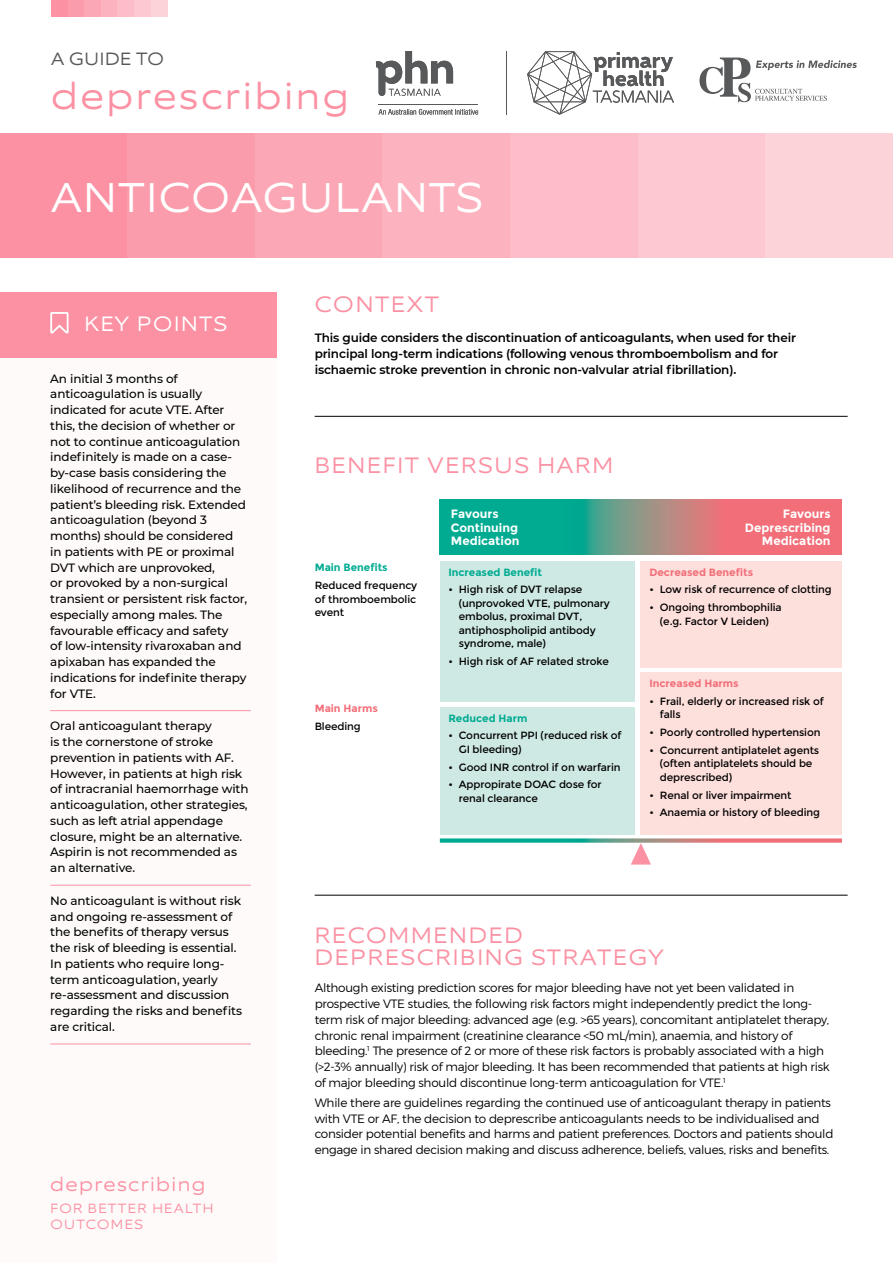
<style>
.page{position:relative;width:893px;height:1263px;background:#fff}
.page>*{position:absolute;margin:0;border:0;box-sizing:border-box;transform-origin:0 0}
.t1{font:300 42px "Equip Extended";letter-spacing:.035em;color:#fff}
.t2{font:300 37.5px "Equip Extended";letter-spacing:.07em;color:#fb91a3}
.HEADING{font:300 22.5px/22.5px "Equip Extended";letter-spacing:.08em;color:#fb91a3}
.Key_Points_Header{font:300 21px "Equip Extended";letter-spacing:.075em;color:#fff}
.t3{font:300 19.5px "Equip Extended";letter-spacing:.07em;color:#fb91a3}
.SUBHEADING{font:300 18px "Equip Extended";letter-spacing:.03em;color:#58595b}
.t4{font:300 13.5px/16.2px "Equip Extended";letter-spacing:.1em;color:#fb91a3}
.BODY_TEXT{font:500 12px/15.8px "Montserrat";letter-spacing:-.01em;color:#000}
.BODY_TEXT-2{font:300 12px/15.8px "Montserrat";letter-spacing:-.02em;color:#000}
.BODY_TEXT-3{font:600 12px/15.8px "Montserrat";letter-spacing:-.01em;color:#000}
.t5{font:700 12px/13.5px "Montserrat";color:#fff}
.BODY_TEXT-4{font:10.5px/13.5px "Montserrat";letter-spacing:-.01em;color:#000}
.t6{font:700 10.5px "Montserrat";color:#f26e78}
.t7{font:700 10.5px "Montserrat";color:#00ab92}
</style>
<div class="page">
<div style="left:51px;top:0;width:17px;height:17px;background:#fb91a3"></div>
<div style="left:68px;top:0;width:16px;height:17px;background:#fb9cac"></div>
<div style="left:84px;top:0;width:17px;height:17px;background:#fca7b5"></div>
<div style="left:101px;top:0;width:17px;height:17px;background:#fcb2bf"></div>
<div style="left:118px;top:0;width:16px;height:17px;background:#fcbdc8"></div>
<div style="left:134px;top:0;width:17px;height:17px;background:#fdc8d1"></div>
<div style="left:151px;top:0;width:17px;height:17px;background:#fdd3da"></div>
<div style="left:0;top:133px;width:128px;height:125px;background:#fb91a3"></div>
<div style="left:128px;top:133px;width:127px;height:125px;background:#fb9cac"></div>
<div style="left:255px;top:133px;width:128px;height:125px;background:#fca7b5"></div>
<div style="left:383px;top:133px;width:127px;height:125px;background:#fcb2bf"></div>
<div style="left:510px;top:133px;width:128px;height:125px;background:#fcbdc8"></div>
<div style="left:638px;top:133px;width:127px;height:125px;background:#fdc8d1"></div>
<div style="left:765px;top:133px;width:128px;height:125px;background:#fdd3da"></div>
<hr style="left:506px;top:51px;width:1px;height:64px;background:#58595b">
<svg style="left:527px;top:51px;width:147px;height:64px"></svg>
<svg style="left:376px;top:51px;width:77px;height:45px"></svg>
<svg style="left:379px;top:109px;width:99px;height:6px"></svg>
<hr style="left:378px;top:104px;width:100px;height:1px;background:#58595b">
<svg style="left:699px;top:58px;width:158px;height:44px"></svg>
<div style="left:0;top:292px;width:276px;height:971px;background:#fffafa"></div>
<div style="left:0;top:292px;width:276px;height:65px;background:#fb91a3"></div>
<svg style="left:50px;top:312px;width:19px;height:22px"></svg>
<hr style="left:50px;top:710px;width:201px;height:1px;background:#fb91a3">
<hr style="left:50px;top:885px;width:201px;height:1px;background:#fb91a3">
<hr style="left:50px;top:1044px;width:201px;height:1px;background:#fb91a3">
<svg style="left:631px;top:843px;width:20px;height:21px"></svg>
<svg style="left:440px;top:499px;width:402px;height:55px;background:#7c8f85"></svg>
<div style="left:440px;top:561px;width:195px;height:141px;background:#cee9e3"></div>
<div style="left:440px;top:707px;width:195px;height:128px;background:#cee9e3"></div>
<div style="left:641px;top:561px;width:201px;height:107px;background:#fddfdc"></div>
<div style="left:641px;top:673px;width:201px;height:162px;background:#fddfdc"></div>
<svg style="left:440px;top:838px;width:402px;height:5px;background:#909f97"></svg>
<hr style="left:315px;top:416px;width:533px;height:1px;background:#000">
<hr style="left:315px;top:895px;width:533px;height:1px;background:#000">
<p class="SUBHEADING" style="left:51px;top:47px;width:114px">A GUIDE TO</p>
<p class="t2" style="left:51px;top:72px;width:300px">deprescribing</p>
<p class="t1" style="left:51px;top:170px;width:433px">ANTICOAGULANTS</p>
<p class="Key_Points_Header" style="left:84px;top:311px;width:144px">KEY POINTS</p>
<p class="BODY_TEXT" style="left:50px;top:370px;width:199px">An initial 3 months of anticoagulation is usually indicated for acute VTE. After this, the decision of whether or not to continue anticoagulation indefinitely is made on a case&shy;by-case basis considering the likelihood of recurrence and the patient’s bleeding risk. Extended anticoagulation (beyond 3 months) should be considered in patients with PE or proximal<br>DVT which are unprovoked,<br>or provoked by a non-surgical transient or persistent risk factor, especially among males. The favourable efficacy and safety<br>of low-intensity rivaroxaban and apixaban has expanded the indications for indefinite therapy for VTE.</p>
<p class="BODY_TEXT" style="left:50px;top:718px;width:200px">Oral anticoagulant therapy<br>is the cornerstone of stroke prevention in patients with AF.<br>However, in patients at high risk of intracranial haemorrhage with anticoagulation, other strategies, such as left atrial appendage closure, might be an alternative.<br>Aspirin is not recommended as an alternative.</p>
<p class="BODY_TEXT" style="left:50px;top:892px;width:193px">No anticoagulant is without risk and ongoing re-assessment of the benefits of therapy versus the risk of bleeding is essential.<br>In patients who require long&shy;term anticoagulation, yearly re-assessment and discussion regarding the risks and benefits are critical.</p>
<p class="t3" style="left:50px;top:1171px;width:156px">deprescribing</p>
<p class="t4" style="left:50px;top:1200px;width:164px">FOR BETTER HEALTH<br>OUTCOMES</p>
<p class="HEADING" style="left:315px;top:293px;width:126px">CONTEXT</p>
<p class="BODY_TEXT-3" style="left:315px;top:330px;width:483px">This guide considers the discontinuation of anticoagulants, when used for their principal long-term indications (following venous thromboembolism and for ischaemic stroke prevention in chronic non-valvular atrial fibrillation).</p>
<p class="HEADING" style="left:315px;top:453px;width:300px">BENEFIT VERSUS HARM</p>
<p class="t7" style="left:315px;top:561px;width:75px">Main Benefits</p>
<p class="BODY_TEXT-4" style="left:315px;top:579px;width:104px;text-align:justify">Reduced frequency of thromboembolic event</p>
<p class="t6" style="left:315px;top:702px;width:65px">Main Harms</p>
<p class="BODY_TEXT-4" style="left:315px;top:720px;width:48px">Bleeding</p>
<p class="t5" style="left:451px;top:507px;width:70px">Favours<br>Continuing<br>Medication</p>
<p class="t5" style="left:745px;top:507px;width:87px;text-align:right">Favours<br>Deprescribing<br>Medication</p>
<p class="t7" style="left:448px;top:566px;width:95px">Increased Benefit</p>
<p class="BODY_TEXT-4" style="left:459px;top:583px;width:153px;text-indent:-10px">• High risk of DVT relapse (unprovoked VTE, pulmonary embolus, proximal DVT, antiphospholipid antibody syndrome, male)</p>
<p class="BODY_TEXT-4" style="left:448px;top:655px;width:162px">• High risk of AF related stroke</p>
<p class="t6" style="left:649px;top:566px;width:105px">Decreased Benefits</p>
<p class="BODY_TEXT-4" style="left:649px;top:583px;width:184px">• Low risk of recurrence of clotting</p>
<p class="BODY_TEXT-4" style="left:649px;top:601px;width:134px;text-align:center">• Ongoing thrombophilia (e.g. Factor V Leiden)</p>
<p class="t7" style="left:448px;top:712px;width:81px">Reduced Harm</p>
<p class="BODY_TEXT-4" style="left:459px;top:729px;width:164px;text-indent:-10px">• Concurrent PPI (reduced risk of<br>GI bleeding)</p>
<p class="BODY_TEXT-4" style="left:448px;top:760px;width:174px">• Good INR control if on warfarin</p>
<p class="BODY_TEXT-4" style="left:459px;top:778px;width:144px;text-indent:-10px">• Appropirate DOAC dose for renal clearance</p>
<p class="t6" style="left:649px;top:677px;width:91px">Increased Harms</p>
<p class="BODY_TEXT-4" style="left:660px;top:695px;width:165px;text-indent:-10px">• Frail, elderly or increased risk of falls</p>
<p class="BODY_TEXT-4" style="left:649px;top:726px;width:173px">• Poorly controlled hypertension</p>
<p class="BODY_TEXT-4" style="left:660px;top:744px;width:161px;text-indent:-10px">• Concurrent antiplatelet agents (often antiplatelets should be deprescribed)</p>
<p class="BODY_TEXT-4" style="left:649px;top:788px;width:144px">• Renal or liver impairment</p>
<p class="BODY_TEXT-4" style="left:649px;top:806px;width:172px">• Anaemia or history of bleeding</p>
<p class="HEADING" style="left:315px;top:923px;width:351px">RECOMMENDED<br>DEPRESCRIBING STRATEGY</p>
<p class="BODY_TEXT-2" style="left:315px;top:980px;width:517px">Although existing prediction scores for major bleeding have not yet been validated in prospective VTE studies, the following risk factors might independently predict the long&shy;term risk of major bleeding: advanced age (e.g. &gt;65 years), concomitant antiplatelet therapy, chronic renal impairment (creatinine clearance &lt;50 mL/min), anaemia, and history of bleeding.<sup>1</sup> The presence of 2 or more of these risk factors is probably associated with a high (&gt;2-3% annually) risk of major bleeding. It has been recommended that patients at high risk of major bleeding should discontinue long-term anticoagulation for VTE.<sup>1</sup></p>
<p class="BODY_TEXT-2" style="left:315px;top:1094px;width:520px">While there are guidelines regarding the continued use of anticoagulant therapy in patients with VTE or AF, the decision to deprescribe anticoagulants needs to be individualised and consider potential benefits and harms and patient preferences. Doctors and patients should engage in shared decision making and discuss adherence, beliefs, values, risks and benefits.</p>
</div>
